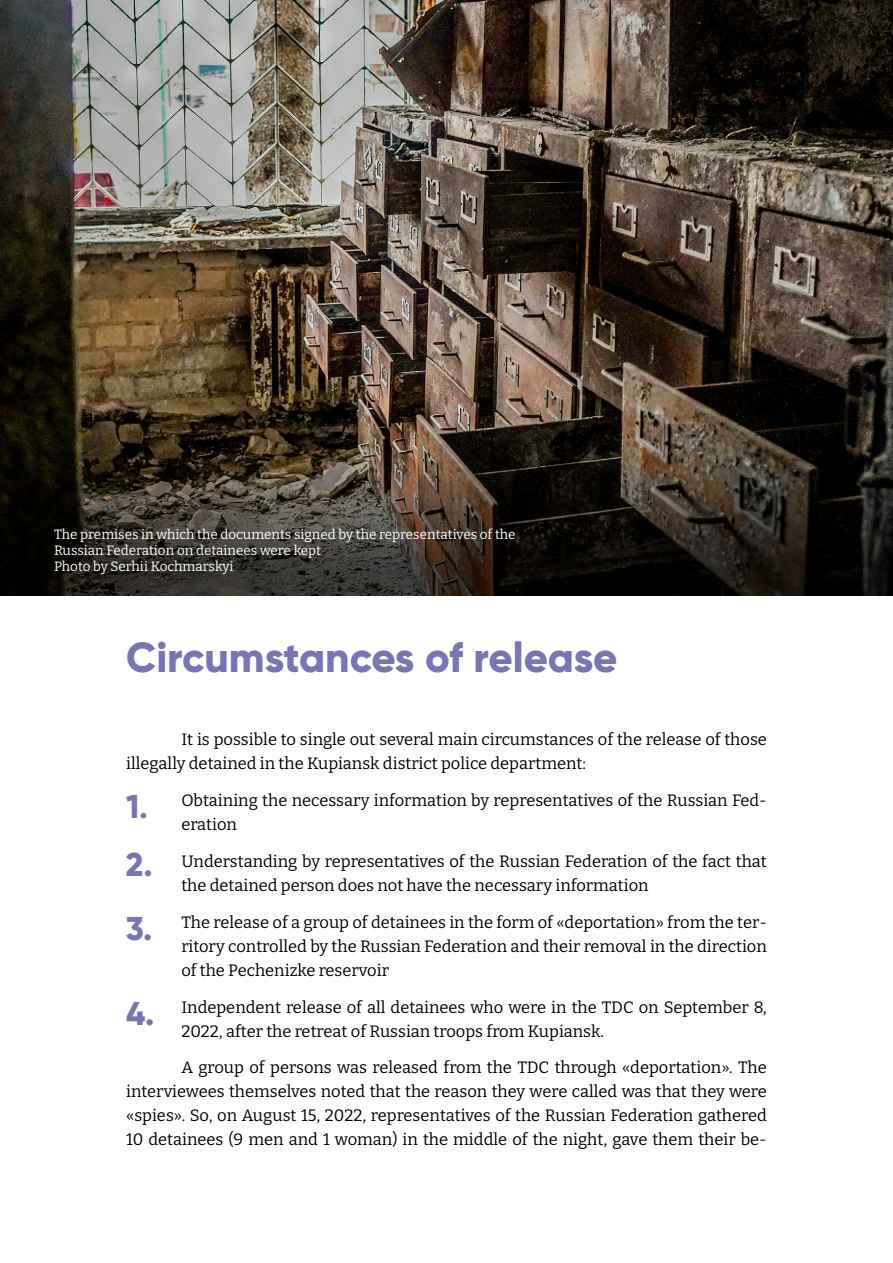
<style>
.page{position:relative;width:893px;height:1263px;background:#fff}
.page>*{position:absolute;margin:0;border:0;box-sizing:border-box;transform-origin:0 0}
.t1{font:800 42px "Gilroy";letter-spacing:-.005em;color:#7874b5}
.t2{font:800 33px/58.1px "Gilroy";color:#7874b5}
.t3{font:16.5px/24px "Bitter";color:#000}
.t4{font:13.5px/16.2px "Bitter";color:#fff}
.s1{font-weight:700}
</style>
<div class="page">
<img style="left:0;top:0;width:893px;height:595px">
<p class="t4" style="left:54px;top:526px;width:463px">The premises in which the documents signed by the representatives of the<br>Russian Federation on detainees were kept<br>Photo by Serhii Kochmarskyi</p>
<h1 class="t1" style="left:126px;top:631px;width:493px">Circumstances of release</h1>
<p class="t3" style="left:126px;top:727px;width:642px;text-indent:55px">It is possible to single out several main circumstances of the release of those illegally detained in the Kupiansk district police department:</p>
<p class="t3" style="left:181px;top:788px;width:587px">Obtaining the necessary information by representatives of the Russian Fed&shy;eration</p>
<p class="t3" style="left:181px;top:849px;width:587px">Understanding by representatives of the Russian Federation of the fact that the detained person does not have the necessary information</p>
<p class="t3" style="left:181px;top:909px;width:587px;text-align:justify">The release of a group of detainees in the form of «deportation» from the ter&shy;ritory controlled by the Russian Federation and their removal in the direction of the Pechenizke reservoir</p>
<p class="t3" style="left:181px;top:994px;width:587px">Independent release of all detainees who were in the TDC on September 8,<br>2022, after the retreat of Russian troops from Kupiansk.</p>
<p class="t3" style="left:126px;top:1055px;width:642px;text-align:justify;text-indent:55px">A group of persons was released from the TDC through «deportation». The interviewees themselves noted that the reason they were called was that they were «spies». So, on August 15, 2022, representatives of the Russian Federation gathered 10 detainees (9 men and 1 woman) in the middle of the night, gave them their be-</p>
<h2 class="t2" style="left:126px;top:777px;width:28px">1<span class="s1">.<br></span>2.</h2>
<h2 class="t2" style="left:126px;top:899px;width:28px">3.</h2>
<h2 class="t2" style="left:126px;top:985px;width:30px">4.</h2>
</div>
